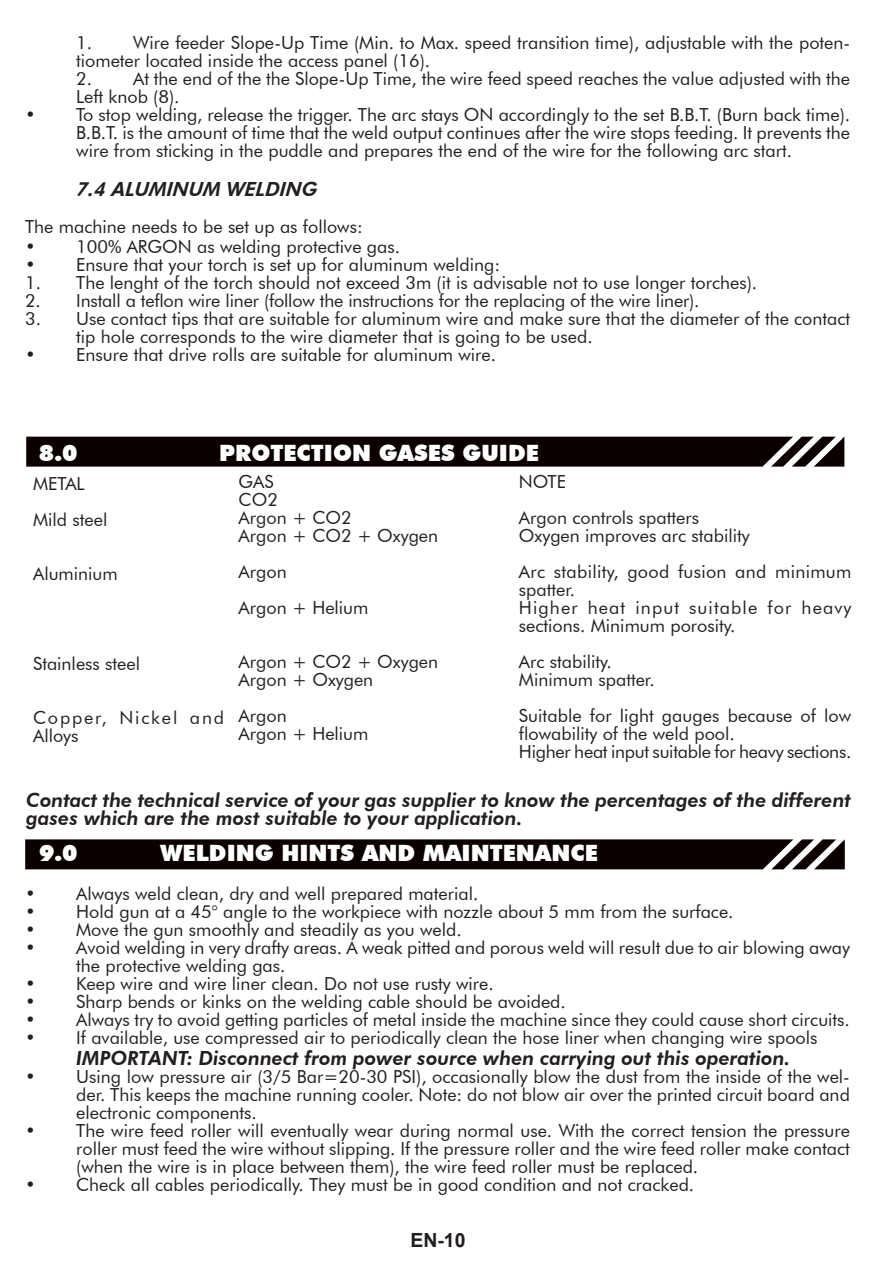
<style>
.page{position:relative;width:893px;height:1263px;background:#fff}
.page>*{position:absolute;margin:0;border:0;box-sizing:border-box;transform-origin:0 0}
.t1{font:900 22.5px "Futura BT";color:#fff}
.t2{font:italic 800 19.5px/18px "Futura BT";color:#231f20}
.t3{font:700 19.5px "Arial";color:#231f20}
.t4{font:18px/18px "Futura BT";color:#231f20}
.t5{font:18px/36px "Futura BT";letter-spacing:.02em;color:#231f20}
.t6{font:18px/18px "Futura BT";letter-spacing:.1em;color:#231f20}
</style>
<div class="page">
<svg style="left:26px;top:437px;width:818px;height:30px;background:#140b0b"></svg>
<svg style="left:25px;top:839px;width:820px;height:30px;background:#140b0b"></svg>
<p class="t4" style="left:76px;top:33px;width:775px">1. Wire feeder Slope-Up Time (Min. to Max. speed transition time), adjustable with the poten&shy;tiometer located inside the access panel (16).</p>
<p class="t4" style="left:76px;top:69px;width:775px">2. At the end of the the Slope-Up Time, the wire feed speed reaches the value adjusted with the<br>Left knob (8).</p>
<p class="t4" style="left:76px;top:105px;width:775px;text-align:justify;text-indent:-51px">• To stop welding, release the trigger. The arc stays ON accordingly to the set B.B.T. (Burn back time).<br>B.B.T. is the amount of time that the weld output continues after the wire stops feeding. It prevents the wire from sticking in the puddle and prepares the end of the wire for the following arc start.</p>
<p class="t2" style="left:76px;top:180px;width:245px">7.4 ALUMINUM WELDING</p>
<p class="t4" style="left:25px;top:218px;width:339px">The machine needs to be set up as follows:</p>
<p class="t4" style="left:25px;top:237px;width:376px">• 100% ARGON as welding protective gas.</p>
<p class="t4" style="left:25px;top:255px;width:477px">• Ensure that your torch is set up for aluminum welding:</p>
<p class="t4" style="left:25px;top:273px;width:734px">1. The lenght of the torch should not exceed 3m (it is advisable not to use longer torches).</p>
<p class="t4" style="left:25px;top:291px;width:676px">2. Install a teflon wire liner (follow the instructions for the replacing of the wire liner).</p>
<p class="t4" style="left:76px;top:309px;width:775px;text-indent:-51px">3. Use contact tips that are suitable for aluminum wire and make sure that the diameter of the contact tip hole corresponds to the wire diameter that is going to be used.</p>
<p class="t4" style="left:25px;top:345px;width:472px">• Ensure that drive rolls are suitable for aluminum wire.</p>
<p class="t1" style="left:39px;top:439px;width:40px">8.0</p>
<p class="t1" style="left:219px;top:439px;width:321px">PROTECTION GASES GUIDE</p>
<p class="t4" style="left:33px;top:465px;width:76px;line-height:36px">METAL<br>Mild steel</p>
<p class="t4" style="left:33px;top:564px;width:86px">Aluminium</p>
<p class="t4" style="left:519px;top:463px;width:182px;line-height:36px">NOTE<br>Argon controls spatters</p>
<p class="t5" style="left:519px;top:517px;width:334px">Oxygen improves arc stability<br>Arc stability, good fusion and minimum</p>
<p class="t4" style="left:519px;top:580px;width:334px">spatter.<br>Higher heat input suitable for heavy sections. Minimum porosity.</p>
<p class="t4" style="left:519px;top:652px;width:137px">Arc stability.<br>Minimum spatter.</p>
<p class="t4" style="left:519px;top:706px;width:334px">Suitable for light gauges because of low flowability of the weld pool.<br>Higher heat input suitable for heavy sections.</p>
<p class="t2" style="left:26px;top:791px;width:826px">Contact the technical service of your gas supplier to know the percentages of the different gases which are the most suitable to your application.</p>
<p class="t1" style="left:39px;top:840px;width:40px">9.0</p>
<p class="t1" style="left:161px;top:840px;width:439px">WELDING HINTS AND MAINTENANCE</p>
<p class="t4" style="left:25px;top:885px;width:455px">• Always weld clean, dry and well prepared material.</p>
<p class="t4" style="left:25px;top:903px;width:710px">• Hold gun at a 45° angle to the workpiece with nozzle about 5 mm from the surface.</p>
<p class="t4" style="left:25px;top:921px;width:438px">• Move the gun smoothly and steadily as you weld.</p>
<p class="t4" style="left:76px;top:939px;width:775px;text-indent:-51px">• Avoid welding in very drafty areas. A weak pitted and porous weld will result due to air blowing away the protective welding gas.</p>
<p class="t4" style="left:25px;top:975px;width:470px">• Keep wire and wire liner clean. Do not use rusty wire.</p>
<p class="t4" style="left:25px;top:993px;width:542px">• Sharp bends or kinks on the welding cable should be avoided.</p>
<p class="t4" style="left:25px;top:1011px;width:826px">• Always try to avoid getting particles of metal inside the machine since they could cause short circuits.</p>
<p class="t4" style="left:25px;top:1029px;width:794px">• If available, use compressed air to periodically clean the hose liner when changing wire spools</p>
<p class="t2" style="left:76px;top:1049px;width:716px">IMPORTANT: Disconnect from power source when carrying out this operation.</p>
<p class="t4" style="left:76px;top:1068px;width:775px;text-align:justify;text-indent:-51px">• Using low pressure air (3/5 Bar=20-30 PSI), occasionally blow the dust from the inside of the wel&shy;der. This keeps the machine running cooler. Note: do not blow air over the printed circuit board and electronic components.</p>
<p class="t4" style="left:76px;top:1122px;width:775px;text-align:justify;text-indent:-51px">• The wire feed roller will eventually wear during normal use. With the correct tension the pressure roller must feed the wire without slipping. If the pressure roller and the wire feed roller make contact (when the wire is in place between them), the wire feed roller must be replaced.</p>
<p class="t4" style="left:25px;top:1176px;width:671px">• Check all cables periodically. They must be in good condition and not cracked.</p>
<p class="t4" style="left:239px;top:472px;width:201px">GAS<br>CO2<br>Argon + CO2<br>Argon + CO2 + Oxygen</p>
<p class="t4" style="left:239px;top:553px;width:131px;line-height:36px">Argon<br>Argon + Helium</p>
<p class="t4" style="left:239px;top:652px;width:201px">Argon + CO2 + Oxygen<br>Argon + Oxygen</p>
<p class="t4" style="left:239px;top:706px;width:131px">Argon<br>Argon + Helium</p>
<p class="t4" style="left:33px;top:654px;width:108px">Stainless steel</p>
<p class="t6" style="left:33px;top:708px;width:193px">Copper, Nickel and<br>Alloys</p>
<p class="t3" style="left:410px;top:1227px;width:57px">EN-10</p>
</div>
